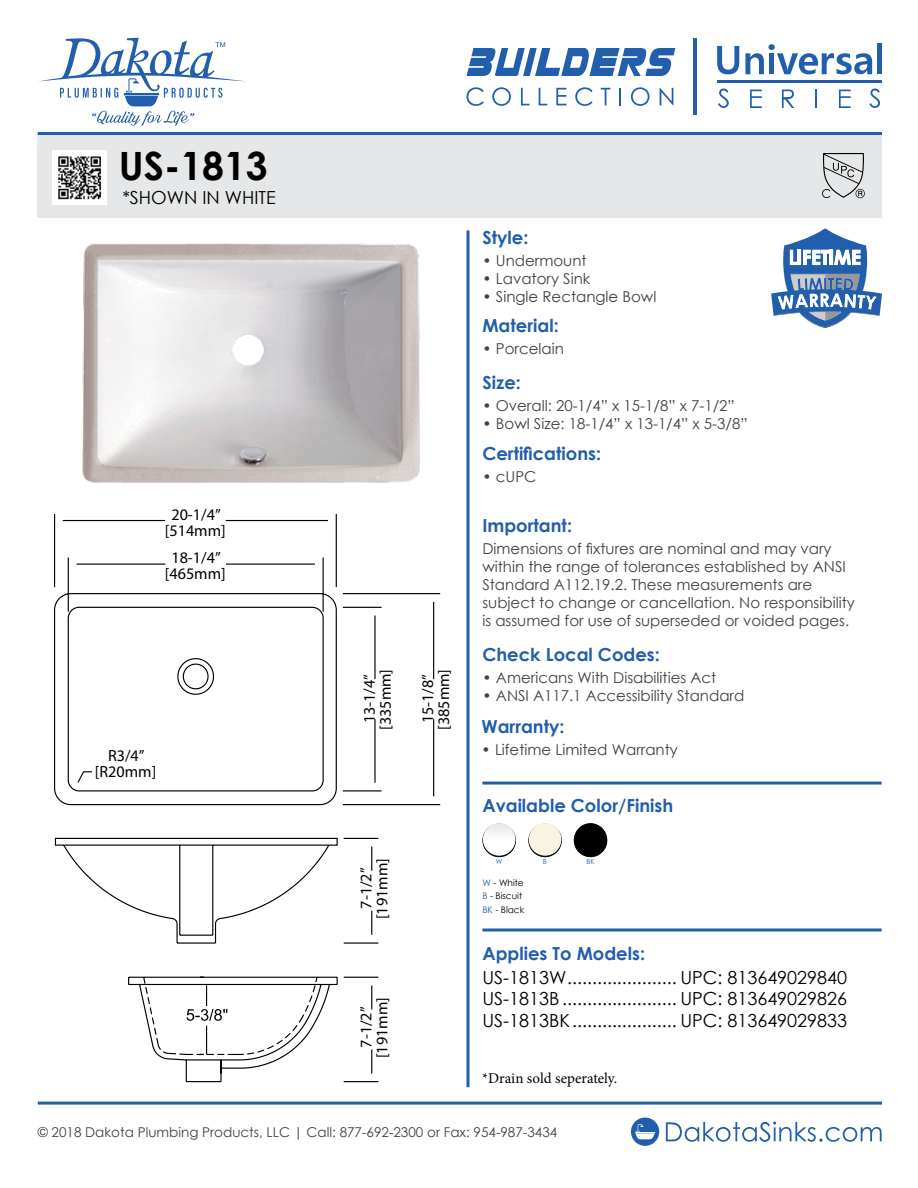
<style>
.page{position:relative;width:918px;height:1188px;background:#fff}
.page>*{position:absolute;margin:0;border:0;box-sizing:border-box;transform-origin:0 0}
.t1{font:700 39px "Century Gothic";color:#000}
.t2{font:18px/21.6px "Century Gothic";color:#000;text-align:justify}
.t3{font:700 18px "Century Gothic";color:#215eac}
.t4{font:16.2px/16.2px "Myriad Pro";color:#000;text-align:center}
.t5{font:15px/18px "Century Gothic";color:#414042}
.t6{font:15px "Minion Pro";color:#000}
.t7{font:13.5px "Century Gothic";color:#414042}
.t8{font:9px/13.5px "Century Gothic";color:#000}
.t9{font:6.9px "Century Gothic";color:#215eac}
.s1{color:#215eac}
</style>
<div class="page">
<div style="left:38px;top:134px;width:844px;height:84px;background:#e6e7e8"></div>
<hr style="left:38px;top:132px;width:844px;height:3px;background:#215eac">
<hr style="left:38px;top:1102px;width:844px;height:3px;background:#215eac">
<svg style="left:822px;top:153px;width:43px;height:45px"></svg>
<svg style="left:466px;top:230px;width:4px;height:857px;background:#5886c0"></svg>
<svg style="left:717px;top:46px;width:22px;height:28px"></svg>
<svg style="left:745px;top:44px;width:127px;height:30px"></svg>
<div style="left:877px;top:43px;width:5px;height:31px;background:#215eac"></div>
<hr style="left:717px;top:80px;width:165px;height:3px;background:#215eac">
<svg style="left:718px;top:89px;width:11px;height:19px"></svg>
<svg style="left:750px;top:90px;width:12px;height:18px"></svg>
<svg style="left:782px;top:89px;width:12px;height:19px"></svg>
<svg style="left:815px;top:90px;width:2px;height:18px"></svg>
<svg style="left:839px;top:90px;width:12px;height:18px"></svg>
<svg style="left:869px;top:89px;width:11px;height:19px"></svg>
<hr style="left:693px;top:38px;width:4px;height:77px;background:#215eac">
<svg style="left:467px;top:48px;width:208px;height:28px"></svg>
<svg style="left:466px;top:87px;width:18px;height:19px"></svg>
<svg style="left:492px;top:87px;width:19px;height:19px"></svg>
<svg style="left:521px;top:88px;width:9px;height:17px"></svg>
<svg style="left:539px;top:88px;width:8px;height:17px"></svg>
<svg style="left:556px;top:88px;width:10px;height:17px"></svg>
<svg style="left:575px;top:87px;width:18px;height:19px"></svg>
<svg style="left:601px;top:88px;width:9px;height:17px"></svg>
<svg style="left:619px;top:88px;width:2px;height:17px"></svg>
<svg style="left:631px;top:87px;width:19px;height:19px"></svg>
<svg style="left:660px;top:88px;width:13px;height:17px"></svg>
<svg style="left:38px;top:38px;width:208px;height:88px"></svg>
<svg style="left:666px;top:1122px;width:216px;height:20px"></svg>
<svg style="left:631px;top:1118px;width:28px;height:28px"></svg>
<img style="left:82px;top:243px;width:338px;height:240px">
<svg style="left:482px;top:928px;width:400px;height:4px;background:#5886c0"></svg>
<hr style="left:482px;top:782px;width:400px;height:3px;background:#215eac">
<svg style="left:771px;top:228px;width:111px;height:100px"></svg>
<img style="left:53px;top:150px;width:54px;height:54px">
<svg style="left:528px;top:825px;width:34px;height:32px"></svg>
<div style="left:529px;top:823px;width:32px;height:33px;background:#f8f4e1;border-radius:50%"></div>
<svg style="left:482px;top:827px;width:34px;height:30px"></svg>
<svg style="left:483px;top:823px;width:32px;height:33px"></svg>
<svg style="left:574px;top:824px;width:33px;height:33px"></svg>
<div style="left:574px;top:823px;width:33px;height:33px;background:#000;border-radius:50%"></div>
<svg style="left:54px;top:513px;width:387px;height:570px"></svg>
<svg style="left:187px;top:1009px;width:40px;height:12px"></svg>
<h1 class="t1" style="left:119px;top:136px;width:150px">US-1813</h1>
<p class="t2" style="left:122px;top:186px;width:155px">*SHOWN IN WHITE</p>
<p class="t4" style="left:165px;top:506px;width:62px">20-1/4” [514mm]</p>
<p class="t4" style="left:165px;top:549px;width:62px">18-1/4” [465mm]</p>
<p class="t4" style="left:95px;top:747px;width:63px">R3/4” [R20mm]</p>
<p class="t4" style="left:361px;top:730px;width:62px;rotate:-90deg">13-1/4” [335mm]</p>
<p class="t4" style="left:419px;top:730px;width:62px;rotate:-90deg">15-1/8” [385mm]</p>
<p class="t4" style="left:358px;top:919px;width:62px;rotate:-90deg">7-1/2” [191mm]</p>
<p class="t4" style="left:358px;top:1058px;width:62px;rotate:-90deg">7-1/2” [191mm]</p>
<p class="t3" style="left:482px;top:224px;width:48px">Style:</p>
<p class="t5" style="left:482px;top:251px;width:106px">• Undermount</p>
<p class="t5" style="left:482px;top:269px;width:110px">• Lavatory Sink</p>
<p class="t5" style="left:482px;top:287px;width:176px">• Single Rectangle Bowl</p>
<p class="t3" style="left:482px;top:312px;width:78px">Material:</p>
<p class="t5" style="left:482px;top:340px;width:83px">• Porcelain</p>
<p class="t3" style="left:482px;top:369px;width:40px">Size:</p>
<p class="t5" style="left:482px;top:397px;width:254px">• Overall: 20-1/4” x 15-1/8” x 7-1/2”</p>
<p class="t5" style="left:482px;top:415px;width:267px">• Bowl Size: 18-1/4” x 13-1/4” x 5-3/8”</p>
<p class="t3" style="left:482px;top:440px;width:120px">Certifications:</p>
<p class="t5" style="left:482px;top:468px;width:56px">• cUPC</p>
<p class="t3" style="left:482px;top:512px;width:91px">Important:</p>
<p class="t5" style="left:482px;top:539px;width:374px">Dimensions of fixtures are nominal and may vary within the range of tolerances established by ANSI Standard A112.19.2. These measurements are subject to change or cancellation. No responsibility is assumed for use of superseded or voided pages.</p>
<p class="t3" style="left:482px;top:640px;width:179px">Check Local Codes:</p>
<p class="t5" style="left:482px;top:668px;width:235px">• Americans With Disabilities Act</p>
<p class="t5" style="left:482px;top:686px;width:264px">• ANSI A117.1 Accessibility Standard</p>
<p class="t3" style="left:482px;top:713px;width:85px">Warranty:</p>
<p class="t5" style="left:482px;top:740px;width:198px">• Lifetime Limited Warranty</p>
<p class="t3" style="left:482px;top:792px;width:192px">Available Color/Finish</p>
<p class="t9" style="left:496px;top:857px;width:8px">W</p>
<p class="t9" style="left:543px;top:857px;width:5px">B</p>
<p class="t8" style="left:482px;top:876px;width:43px"><span class="s1">W</span> - White<br><span class="s1">B</span> - Biscuit<br><span class="s1">BK</span> - Black</p>
<p class="t9" style="left:586px;top:857px;width:10px">BK</p>
<p class="t3" style="left:482px;top:939px;width:164px">Applies To Models:</p>
<p class="t2" style="left:482px;top:966px;width:366px">US-1813W...................... UPC: 813649029840<br>US-1813B ....................... UPC: 813649029826<br>US-1813BK..................... UPC: 813649029833</p>
<p class="t6" style="left:482px;top:1068px;width:136px">*Drain sold seperately.</p>
<p class="t7" style="left:38px;top:1122px;width:521px">© 2018 Dakota Plumbing Products, LLC | Call: 877-692-2300 or Fax: 954-987-3434</p>
</div>
